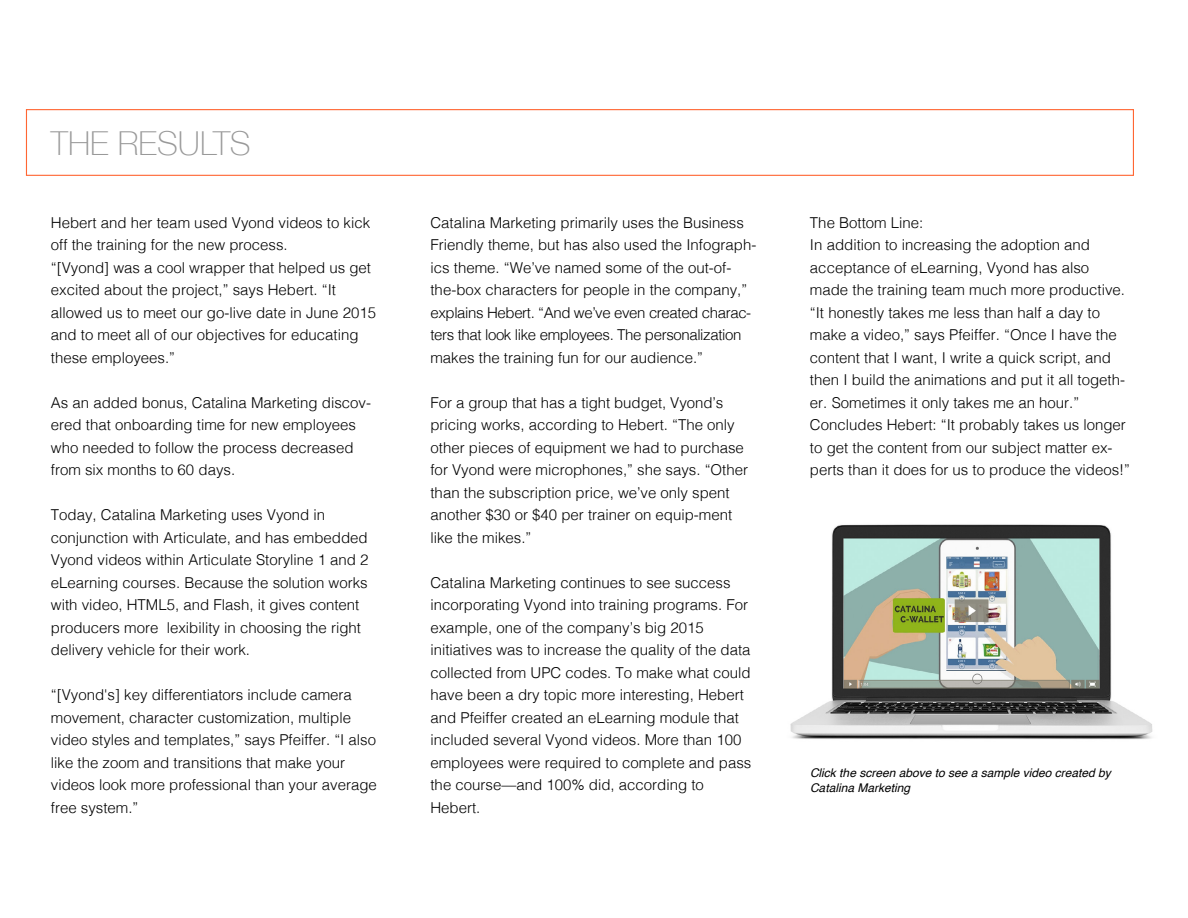
<style>
.page{position:relative;width:1188px;height:918px;background:#fff}
.page>*{position:absolute;margin:0;border:0;box-sizing:border-box;transform-origin:0 0}
.t1{font:100 33px "Helvetica Neue";color:#999}
.t2{font:300 15px/22.5px "Helvetica";color:#000}
.t3{font:italic 12px/14.4px "Helvetica";color:#000}
</style>
<div class="page">
<div style="left:26px;top:109px;width:1108px;height:67px;border:1px solid #f63"></div>
<img style="left:790px;top:524px;width:363px;height:216px">
<h1 class="t1" style="left:51px;top:118px;width:201px">THE RESULTS</h1>
<p class="t2" style="left:51px;top:210px;width:327px">Hebert and her team used Vyond videos to kick off the training for the new process.<br>“[Vyond] was a cool wrapper that helped us get excited about the project,” says Hebert. “It allowed us to meet our go-live date in June 2015 and to meet all of our objectives for educating these employees.”</p>
<p class="t2" style="left:51px;top:390px;width:322px">As an added bonus, Catalina Marketing discov&shy;ered that onboarding time for new employees who needed to follow the process decreased from six months to 60 days.</p>
<p class="t2" style="left:51px;top:503px;width:319px">Today, Catalina Marketing uses Vyond in conjunction with Articulate, and has embedded Vyond videos within Articulate Storyline 1 and 2 eLearning courses. Because the solution works with video, HTML5, and Flash, it gives content producers more lexibility in choosing the right delivery vehicle for their work.</p>
<p class="t2" style="left:51px;top:683px;width:327px">“[Vyond's] key differentiators include camera movement, character customization, multiple video styles and templates,” says Pfeiffer. “I also like the zoom and transitions that make your videos look more professional than your average free system.”</p>
<p class="t2" style="left:430px;top:210px;width:327px">Catalina Marketing primarily uses the Business Friendly theme, but has also used the Infograph&shy;ics theme. “We’ve named some of the out-of&shy;the-box characters for people in the company,” explains Hebert. “And we’ve even created charac&shy;ters that look like employees. The personalization makes the training fun for our audience.”</p>
<p class="t2" style="left:430px;top:390px;width:319px">For a group that has a tight budget, Vyond’s pricing works, according to Hebert. “The only other pieces of equipment we had to purchase for Vyond were microphones,” she says. “Other than the subscription price, we’ve only spent another $30 or $40 per trainer on equip-ment like the mikes.”</p>
<p class="t2" style="left:430px;top:570px;width:322px">Catalina Marketing continues to see success incorporating Vyond into training programs. For example, one of the company’s big 2015 initiatives was to increase the quality of the data collected from UPC codes. To make what could have been a dry topic more interesting, Hebert and Pfeiffer created an eLearning module that included several Vyond videos. More than 100 employees were required to complete and pass the course—and 100% did, according to Hebert.</p>
<p class="t2" style="left:810px;top:210px;width:322px">The Bottom Line:<br>In addition to increasing the adoption and acceptance of eLearning, Vyond has also made the training team much more productive. “It honestly takes me less than half a day to make a video,” says Pfeiffer. “Once I have the content that I want, I write a quick script, and then I build the animations and put it all togeth&shy;er. Sometimes it only takes me an hour.” Concludes Hebert: “It probably takes us longer to get the content from our subject matter ex&shy;perts than it does for us to produce the videos!”</p>
<p class="t3" style="left:810px;top:766px;width:302px">Click the screen above to see a sample video created by<br>Catalina Marketing</p>
</div>
